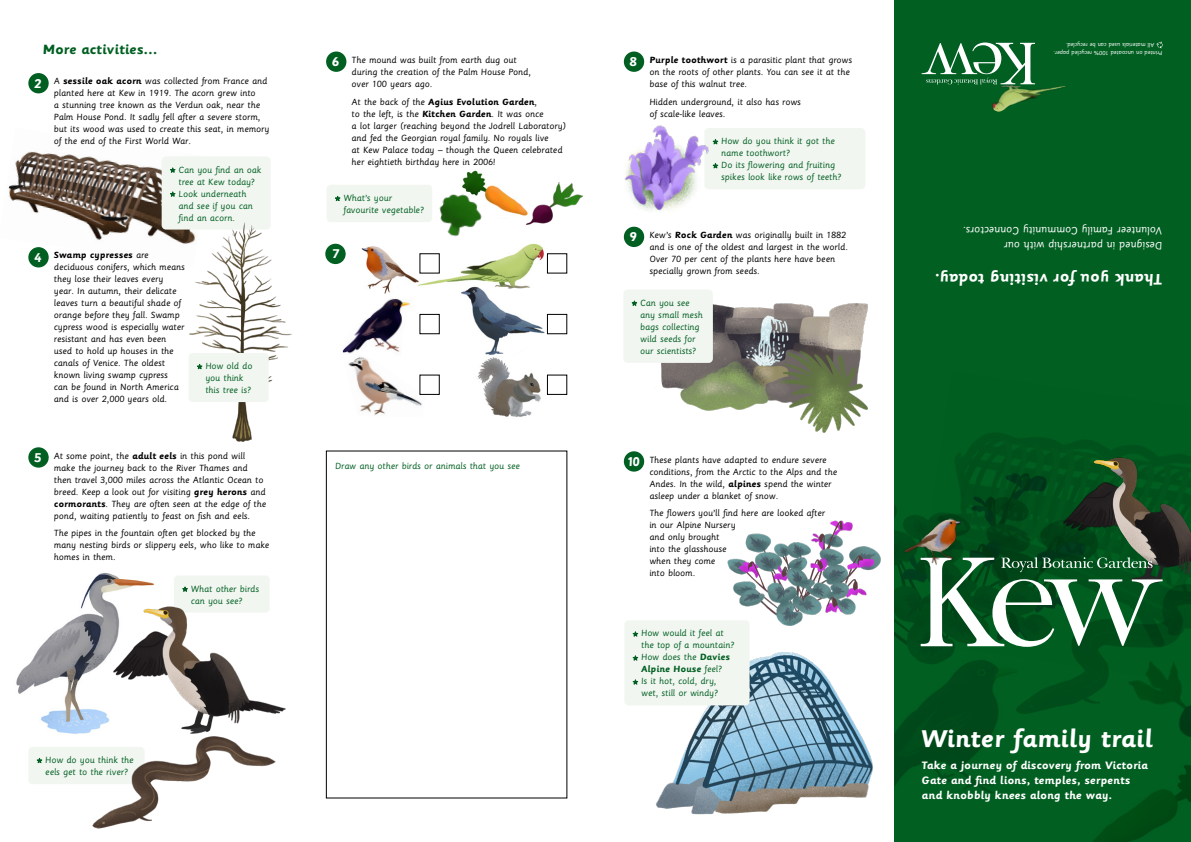
<style>
.page{position:relative;width:1191px;height:842px;background:#fff}
.page>*{position:absolute;margin:0;border:0;box-sizing:border-box;transform-origin:0 0}
.t1{font:700 27px "Sassoon Primary";color:#fff}
.t2{font:700 17px "Sassoon Primary";color:#fff}
.t3{font:700 15px "Sassoon Primary";color:#005f21}
.t4{font:700 14.2px "Sassoon Primary";color:#fff}
.t5{font:700 12px/15px "Sassoon Primary";color:#fff}
.t6{font:12px "Sassoon Primary";color:#fff}
.t7{font:10px/12px "Sassoon Primary";color:#000}
.t8{font:10px/12px "Sassoon Primary";color:#005f21}
.t9{font:6.5px "Sassoon Primary";letter-spacing:-.01em;color:#fff}
.s1{font-weight:700;font-size:14.2px;color:#fff}
.s2{font-weight:700}
</style>
<div class="page">
<div style="left:894px;top:0;width:297px;height:842px;background:#005f21"></div>
<img style="left:420px;top:243px;width:141px;height:43px">
<img style="left:361px;top:246px;width:59px;height:48px">
<img style="left:342px;top:298px;width:69px;height:56px">
<img style="left:348px;top:356px;width:78px;height:60px">
<img style="left:477px;top:360px;width:64px;height:57px">
<img style="left:457px;top:283px;width:89px;height:77px">
<img style="left:16px;top:573px;width:138px;height:161px">
<img style="left:462px;top:170px;width:61px;height:46px">
<img style="left:1093px;top:765px;width:98px;height:77px">
<img style="left:523px;top:182px;width:60px;height:43px">
<img style="left:1179px;top:722px;width:12px;height:15px">
<img style="left:431px;top:190px;width:58px;height:55px">
<img style="left:8px;top:151px;width:177px;height:115px">
<div style="left:174px;top:575px;width:96px;height:38px;background:#f2f6f1;border-radius:4px"></div>
<svg style="left:182px;top:586px;width:6px;height:6px"></svg>
<img style="left:107px;top:600px;width:179px;height:128px">
<img style="left:1057px;top:451px;width:134px;height:121px">
<div style="left:28px;top:747px;width:117px;height:37px;background:#f2f6f1;border-radius:4px"></div>
<svg style="left:36px;top:758px;width:7px;height:6px"></svg>
<img style="left:86px;top:728px;width:190px;height:101px">
<img style="left:1005px;top:572px;width:186px;height:150px">
<img style="left:727px;top:520px;width:154px;height:106px">
<img style="left:894px;top:452px;width:209px;height:215px">
<img style="left:661px;top:303px;width:207px;height:130px">
<img style="left:655px;top:636px;width:258px;height:179px">
<svg style="left:921px;top:43px;width:114px;height:41px"></svg>
<div style="left:28px;top:73px;width:21px;height:20px;background:#005f21;border-radius:50%"></div>
<div style="left:28px;top:247px;width:21px;height:20px;background:#005f21;border-radius:50%"></div>
<div style="left:28px;top:447px;width:21px;height:21px;background:#005f21;border-radius:50%"></div>
<div style="left:326px;top:52px;width:20px;height:20px;background:#005f21;border-radius:50%"></div>
<div style="left:325px;top:244px;width:21px;height:20px;background:#005f21;border-radius:50%"></div>
<div style="left:624px;top:52px;width:20px;height:20px;background:#005f21;border-radius:50%"></div>
<div style="left:624px;top:227px;width:20px;height:20px;background:#005f21;border-radius:50%"></div>
<div style="left:624px;top:451px;width:20px;height:21px;background:#005f21;border-radius:50%"></div>
<div style="left:547px;top:253px;width:20px;height:20px;border:1px solid #000"></div>
<div style="left:547px;top:314px;width:20px;height:20px;border:1px solid #000"></div>
<div style="left:547px;top:375px;width:20px;height:20px;border:1px solid #000"></div>
<div style="left:624px;top:620px;width:125px;height:85px;background:#f2f6f1;border-radius:4px"></div>
<svg style="left:632px;top:631px;width:7px;height:6px"></svg>
<svg style="left:632px;top:655px;width:7px;height:6px"></svg>
<svg style="left:632px;top:679px;width:7px;height:6px"></svg>
<div style="left:162px;top:156px;width:109px;height:74px;background:#f2f6f1;border-radius:4px"></div>
<svg style="left:170px;top:167px;width:6px;height:6px"></svg>
<svg style="left:170px;top:191px;width:6px;height:6px"></svg>
<div style="left:326px;top:185px;width:106px;height:37px;background:#f2f6f1;border-radius:4px"></div>
<svg style="left:335px;top:195px;width:6px;height:6px"></svg>
<div style="left:623px;top:289px;width:90px;height:74px;background:#f2f6f1;border-radius:4px"></div>
<svg style="left:631px;top:300px;width:7px;height:6px"></svg>
<div style="left:704px;top:128px;width:161px;height:61px;background:#f2f6f1;border-radius:4px"></div>
<img style="left:980px;top:81px;width:86px;height:31px">
<img style="left:185px;top:222px;width:107px;height:220px">
<div style="left:189px;top:353px;width:80px;height:49px;background:#f2f6f1;border-radius:4px"></div>
<svg style="left:197px;top:364px;width:6px;height:6px"></svg>
<img style="left:623px;top:125px;width:96px;height:111px">
<svg style="left:1156px;top:42px;width:6px;height:6px"></svg>
<svg style="left:920px;top:557px;width:242px;height:90px"></svg>
<img style="left:900px;top:516px;width:61px;height:53px">
<p class="t3" style="left:43px;top:41px;width:116px">More activities...</p>
<p class="t7" style="left:54px;top:75px;width:217px;text-indent:-20px"><span class="s1">2</span> A <span class="s2">sessile oak acorn</span> was collected from France and planted here at Kew in 1919. The acorn grew into<br>a stunning tree known as the Verdun oak, near the Palm House Pond. It sadly fell after a severe storm, but its wood was used to create this seat, in memory of the end of the First World War.</p>
<p class="t8" style="left:178px;top:163px;width:84px">Can you find an oak tree at Kew today?<br>Look underneath and see if you can find an acorn.</p>
<p class="t4" style="left:34px;top:249px;width:9px">4</p>
<p class="t7" style="left:54px;top:249px;width:132px"><span class="s2">Swamp cypresses</span> are deciduous conifers, which means they lose their leaves every year. In autumn, their delicate leaves turn a beautiful shade of orange before they fall. Swamp cypress wood is especially water resistant and has even been used to hold up houses in the canals of Venice. The oldest known living swamp cypress<br>can be found in North America and is over 2,000 years old.</p>
<p class="t8" style="left:205px;top:360px;width:48px">How old do you think this tree is?</p>
<p class="t4" style="left:34px;top:449px;width:9px">5</p>
<p class="t7" style="left:54px;top:449px;width:214px">At some point, the <span class="s2">adult eels</span> in this pond will make the journey back to the River Thames and then travel 3,000 miles across the Atlantic Ocean to breed. Keep a look out for visiting <span class="s2">grey herons</span> and <span class="s2">cormorants</span>. They are often seen at the edge of the pond, waiting patiently to feast on fish and eels.</p>
<p class="t7" style="left:54px;top:527px;width:217px">The pipes in the fountain often get blocked by the many nesting birds or slippery eels, who like to make homes in them.</p>
<p class="t8" style="left:191px;top:582px;width:70px">What other birds can you see?</p>
<p class="t8" style="left:45px;top:754px;width:90px">How do you think the eels get to the river?</p>
<p class="t4" style="left:332px;top:54px;width:9px">6</p>
<p class="t7" style="left:351px;top:54px;width:181px">The mound was built from earth dug out during the creation of the Palm House Pond, over 100 years ago.</p>
<p class="t7" style="left:351px;top:95px;width:216px">At the back of the <span class="s2">Agius Evolution Garden</span>,<br>to the left, is the <span class="s2">Kitchen Garden</span>. It was once<br>a lot larger (reaching beyond the Jodrell Laboratory) and fed the Georgian royal family. No royals live<br>at Kew Palace today – though the Queen celebrated her eightieth birthday here in 2006!</p>
<p class="t8" style="left:343px;top:192px;width:82px">What’s your favourite vegetable?</p>
<p class="t4" style="left:332px;top:246px;width:9px">7</p>
<p class="t8" style="left:335px;top:460px;width:186px">Draw any other birds or animals that you see</p>
<p class="t4" style="left:629px;top:54px;width:9px">8</p>
<p class="t7" style="left:649px;top:54px;width:204px"><span class="s2">Purple toothwort</span> is a parasitic plant that grows on the roots of other plants. You can see it at the base of this walnut tree.</p>
<p class="t7" style="left:649px;top:95px;width:153px">Hidden underground, it also has rows of scale-like leaves.</p>
<p class="t8" style="left:721px;top:135px;width:121px">How do you think it got the name toothwort?<br>Do its flowering and fruiting spikes look like rows of teeth?</p>
<p class="t7" style="left:649px;top:229px;width:200px;text-indent:-20px"><span class="s1">9</span> Kew’s <span class="s2">Rock Garden</span> was originally built in 1882 and is one of the oldest and largest in the world.<br>Over 70 per cent of the plants here have been specially grown from seeds.</p>
<p class="t8" style="left:640px;top:296px;width:64px">Can you see any small mesh bags collecting wild seeds for our scientists?</p>
<p class="t7" style="left:649px;top:453px;width:189px;text-indent:-23px"><span class="s1">10</span> These plants have adapted to endure severe conditions, from the Arctic to the Alps and the Andes. In the wild, <span class="s2">alpines</span> spend the winter asleep under a blanket of snow.</p>
<p class="t7" style="left:649px;top:507px;width:177px">The flowers you’ll find here are looked after in our Alpine Nursery<br>and only brought<br>into the glasshouse<br>when they come<br>into bloom.</p>
<p class="t8" style="left:641px;top:627px;width:94px">How would it feel at the top of a mountain?<br>How does the <span class="s2">Davies<br>Alpine House</span> feel?<br>Is it hot, cold, dry, wet, still or windy?</p>
<p class="t9" style="left:1154px;top:48px;width:90px;rotate:-180deg">All materials used can be recycled.</p>
<p class="t9" style="left:1162px;top:57px;width:111px;rotate:-180deg">Printed on uncoated 100% recycled paper.</p>
<p class="t6" style="left:1162px;top:237px;width:201px;rotate:-180deg">Volunteer Family Community Connectors.</p>
<p class="t6" style="left:1162px;top:252px;width:160px;rotate:-180deg">Designed in partnership with our</p>
<p class="t2" style="left:1162px;top:289px;width:229px;rotate:-180deg">Thank you for visiting today.</p>
<p class="t1" style="left:920px;top:724px;width:233px">Winter family trail</p>
<p class="t5" style="left:921px;top:758px;width:228px">Take a journey of discovery from Victoria<br>Gate and find lions, temples, serpents and knobbly knees along the way.</p>
</div>
